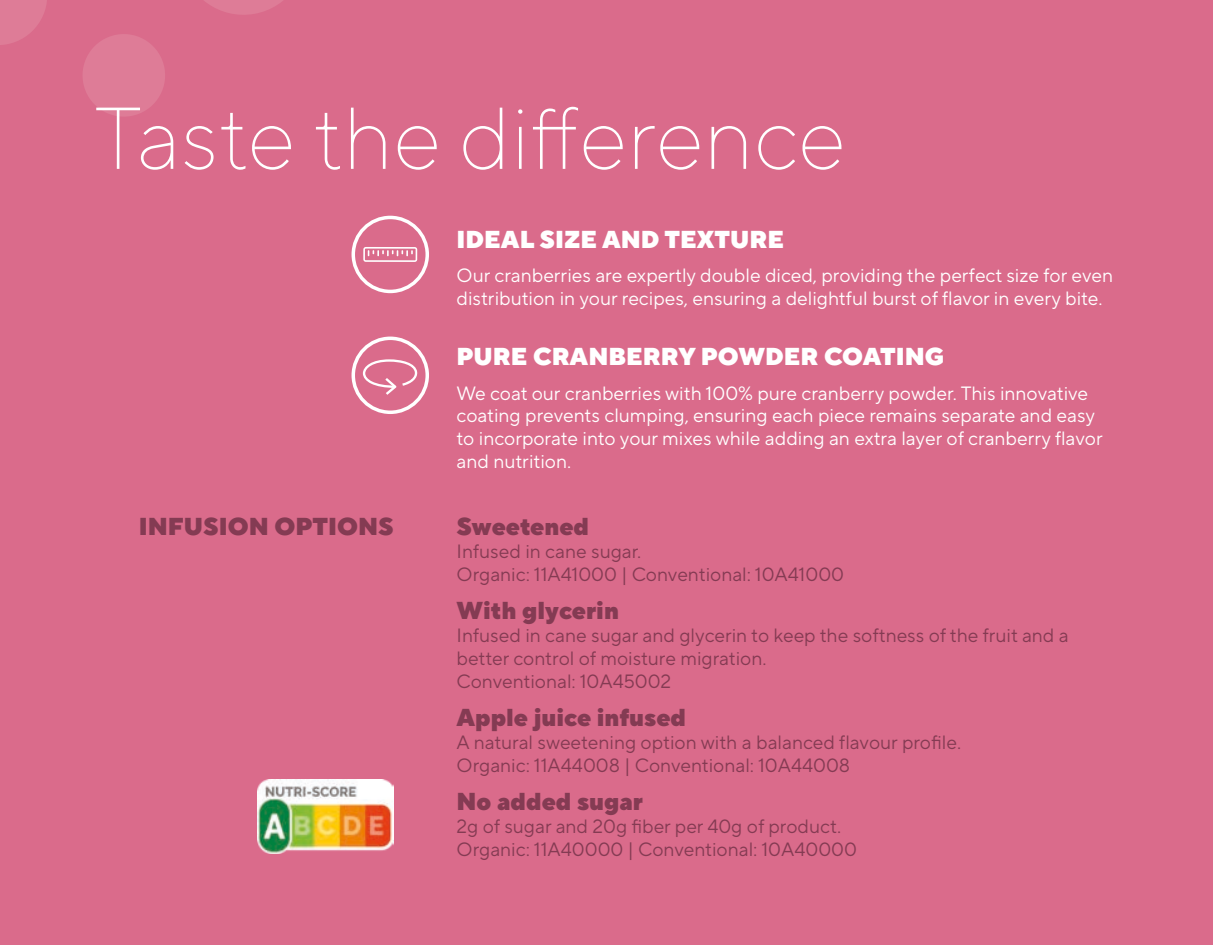
<style>
.page{position:relative;width:1213px;height:945px;background:#da6b8b}
.page>*{position:absolute;margin:0;border:0;box-sizing:border-box;transform-origin:0 0}
.t1{font:200 87.5px "TT Norms Pro";color:#fff}
.t2{font:900 24.5px "TT Norms Pro";color:#843b53}
.t3{font:900 24.5px "TT Norms Pro";color:#fff}
.t4{font:19.25px/22.8px "TT Norms Pro";color:#fff}
.t5{font:19.25px/22.8px "TT Norms Pro";color:#843b53}
</style>
<div class="page">
<svg style="left:204px;top:0;width:79px;height:15px"></svg>
<svg style="left:0;top:0;width:47px;height:45px"></svg>
<svg style="left:83px;top:34px;width:82px;height:83px"></svg>
<img style="left:258px;top:780px;width:136px;height:74px">
<div style="left:351px;top:216px;width:78px;height:77px;border:4px solid #fff;border-radius:50%"></div>
<svg style="left:363px;top:247px;width:54px;height:15px"></svg>
<div style="left:351px;top:337px;width:78px;height:77px;border:4px solid #fff;border-radius:50%"></div>
<svg style="left:363px;top:359px;width:55px;height:36px"></svg>
<h1 class="t1" style="left:94px;top:82px;width:753px">Taste the difference</h1>
<p class="t3" style="left:456px;top:221px;width:329px">IDEAL SIZE AND TEXTURE</p>
<p class="t4" style="left:456px;top:264px;width:658px">Our cranberries are expertly double diced, providing the perfect size for even distribution in your recipes, ensuring a delightful burst of flavor in every bite.</p>
<p class="t3" style="left:456px;top:338px;width:489px">PURE CRANBERRY POWDER COATING</p>
<p class="t4" style="left:456px;top:381px;width:648px">We coat our cranberries with 100% pure cranberry powder. This innovative coating prevents clumping, ensuring each piece remains separate and easy to incorporate into your mixes while adding an extra layer of cranberry flavor and nutrition.</p>
<p class="t2" style="left:139px;top:508px;width:256px">INFUSION OPTIONS</p>
<p class="t2" style="left:456px;top:508px;width:134px">Sweetened</p>
<p class="t5" style="left:456px;top:540px;width:389px">Infused in cane sugar.<br>Organic: 11A41000 | Conventional: 10A41000</p>
<p class="t2" style="left:456px;top:592px;width:164px">With glycerin</p>
<p class="t5" style="left:456px;top:624px;width:614px">Infused in cane sugar and glycerin to keep the softness of the fruit and a better control of moisture migration.<br>Conventional: 10A45002</p>
<p class="t2" style="left:456px;top:699px;width:231px">Apple juice infused</p>
<p class="t5" style="left:456px;top:731px;width:506px">A natural sweetening option with a balanced flavour profile.<br>Organic: 11A44008 | Conventional: 10A44008</p>
<p class="t2" style="left:456px;top:783px;width:188px">No added sugar</p>
<p class="t5" style="left:456px;top:815px;width:402px">2g of sugar and 20g fiber per 40g of product.<br>Organic: 11A40000 | Conventional: 10A40000</p>
</div>
